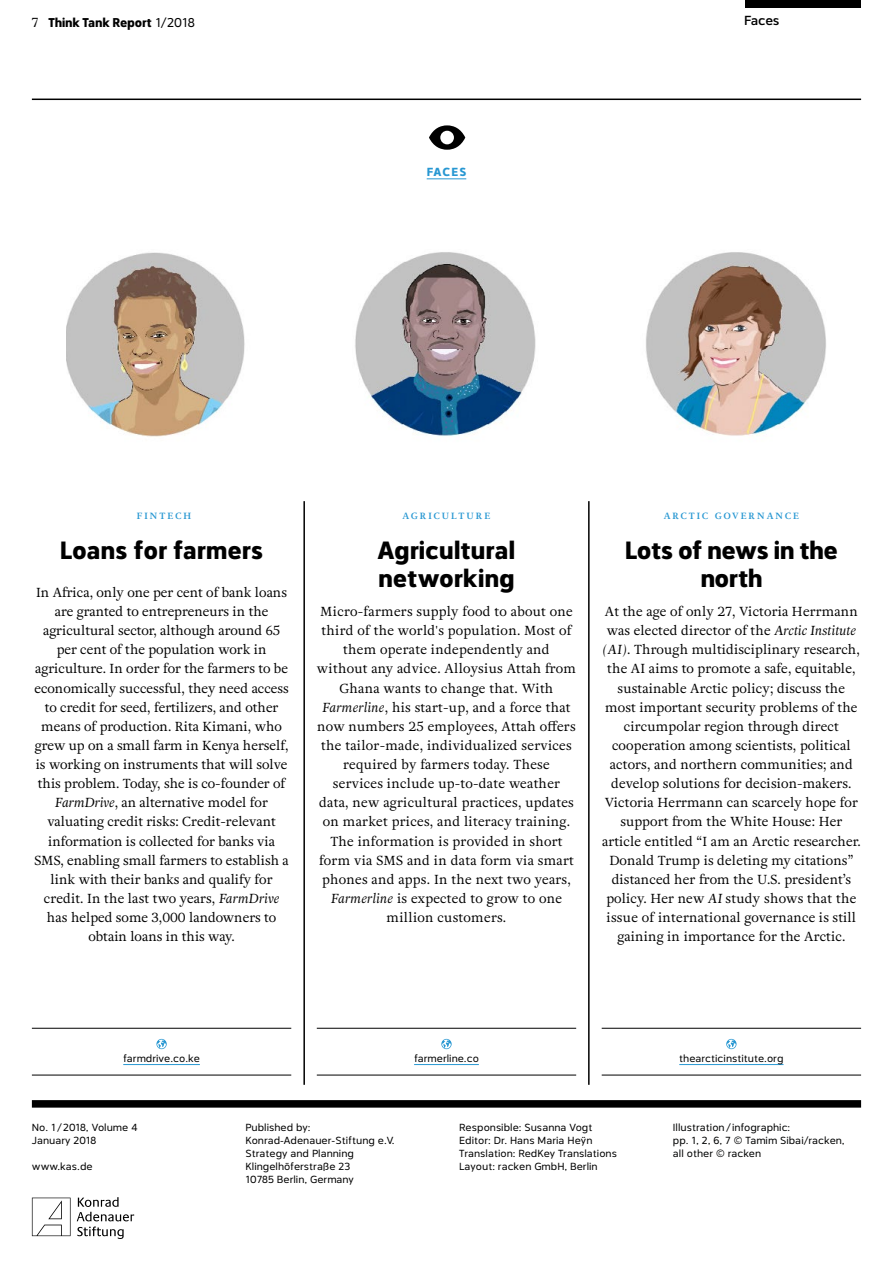
<style>
.page{position:relative;width:893px;height:1263px;background:#fff}
.page>*{position:absolute;margin:0;border:0;box-sizing:border-box;transform-origin:0 0}
.t1{font:900 25.5px/28.7px "Catesque";letter-spacing:-.01em;color:#000}
.t2{font:500 13.35px "Catesque";letter-spacing:-.02em;color:#000}
.t3{font:13.05px/19.2px "Adriane Text";letter-spacing:.01em;color:#000;text-align:center}
.t4{font:900 13.05px "Catesque";letter-spacing:-.015em;color:#000}
.t5{font:900 12px "Catesque";letter-spacing:.095em;color:#2797d2}
.t6{font:10.5px/13.2px "Catesque";color:#000}
.t7{font:10.5px/13.2px "Catesque";color:#010202}
.t8{font:700 9px "Adriane Text";letter-spacing:.22em;color:#2797d2}
.s1{font-family:"Adriane Text";font-weight:400}
.s2{font-weight:400}
.s3{font-style:italic}
</style>
<div class="page">
<hr style="left:303px;top:501px;width:2px;height:584px;background:#000">
<hr style="left:588px;top:501px;width:2px;height:584px;background:#000">
<div style="left:32px;top:1100px;width:829px;height:7px;background:#000"></div>
<hr style="left:427px;top:179px;width:39px;height:1px;background:#2797d2">
<svg style="left:429px;top:125px;width:36px;height:25px"></svg>
<hr style="left:32px;top:99px;width:829px;height:1px;background:#000">
<svg style="left:32px;top:1197px;width:39px;height:39px"></svg>
<svg style="left:77px;top:1197px;width:57px;height:42px"></svg>
<div style="left:746px;top:0;width:115px;height:8px;background:#000"></div>
<hr style="left:32px;top:1075px;width:259px;height:1px;background:#000">
<hr style="left:32px;top:1028px;width:259px;height:1px;background:#000">
<hr style="left:123px;top:1064px;width:77px;height:1px;background:#2797d2">
<svg style="left:156px;top:1039px;width:11px;height:10px"></svg>
<hr style="left:317px;top:1075px;width:259px;height:1px;background:#000">
<hr style="left:317px;top:1028px;width:259px;height:1px;background:#000">
<hr style="left:414px;top:1064px;width:65px;height:1px;background:#2797d2">
<svg style="left:441px;top:1039px;width:11px;height:10px"></svg>
<hr style="left:602px;top:1075px;width:259px;height:1px;background:#000">
<hr style="left:602px;top:1028px;width:259px;height:1px;background:#000">
<hr style="left:679px;top:1064px;width:104px;height:1px;background:#2797d2">
<svg style="left:726px;top:1039px;width:10px;height:10px"></svg>
<img style="left:66px;top:252px;width:760px;height:185px">
<p class="t4" style="left:32px;top:15px;width:164px"><span class="s1">7</span> Think Tank Report <span class="s2">1/2018</span></p>
<p class="t5" style="left:427px;top:165px;width:41px">FACES</p>
<p class="t2" style="left:744px;top:12px;width:37px">Faces</p>
<p class="t8" style="left:137px;top:510px;width:56px">FINTECH</p>
<h1 class="t1" style="left:60px;top:535px;width:205px">Loans for farmers</h1>
<p class="t3" style="left:34px;top:582px;width:256px">In Africa, only one per cent of bank loans are granted to entrepreneurs in the agricultural sector, although around 65 per cent of the population work in agriculture. In order for the farmers to be economically successful, they need access to credit for seed, fertilizers, and other means of production. Rita Kimani, who grew up on a small farm in Kenya herself, is working on instruments that will solve this problem. Today, she is co-founder of <span class="s3">FarmDrive</span>, an alternative model for valuating credit risks: Credit-relevant information is collected for banks via SMS, enabling small farmers to establish a link with their banks and qualify for credit. In the last two years, <span class="s3">FarmDrive </span>has helped some 3,000 landowners to obtain loans in this way.</p>
<p class="t8" style="left:402px;top:510px;width:90px">AGRICULTURE</p>
<h1 class="t1" style="left:377px;top:535px;width:140px">Agricultural networking</h1>
<p class="t3" style="left:317px;top:602px;width:261px">Micro-farmers supply food to about one third of the world's population. Most of them operate independently and without any advice. Alloysius Attah from Ghana wants to change that. With <span class="s3">Farmerline</span>, his start-up, and a force that now numbers 25 employees, Attah offers the tailor-made, individualized services required by farmers today. These services include up-to-date weather data, new agricultural practices, updates on market prices, and literacy training.<br>The information is provided in short form via SMS and in data form via smart phones and apps. In the next two years, <span class="s3">Farmerline</span> is expected to grow to one million customers.</p>
<p class="t8" style="left:664px;top:510px;width:137px">ARCTIC GOVERNANCE</p>
<h1 class="t1" style="left:625px;top:535px;width:215px;text-align:center">Lots of news in the north</h1>
<p class="t3" style="left:602px;top:602px;width:260px">At the age of only 27, Victoria Herrmann was elected director of the <span class="s3">Arctic Institute (AI)</span>. Through multidisciplinary research, the AI aims to promote a safe, equitable, sustainable Arctic policy; discuss the most important security problems of the circumpolar region through direct cooperation among scientists, political actors, and northern communities; and develop solutions for decision-makers.<br>Victoria Herrmann can scarcely hope for support from the White House: Her article entitled “I am an Arctic researcher.<br>Donald Trump is deleting my citations” distanced her from the U.S. president’s policy. Her new <span class="s3">AI</span> study shows that the issue of international governance is still gaining in importance for the Arctic.</p>
<p class="t6" style="left:123px;top:1052px;width:78px">farmdrive.co.ke</p>
<p class="t6" style="left:414px;top:1052px;width:66px">farmerline.co</p>
<p class="t6" style="left:679px;top:1052px;width:106px">thearcticinstitute.org</p>
<p class="t6" style="left:32px;top:1120px;width:107px">No. 1 /2018, Volume 4<br>January 2018</p>
<p class="t6" style="left:32px;top:1160px;width:62px">www.kas.de</p>
<p class="t6" style="left:246px;top:1120px;width:150px">Published by:<br>Konrad-Adenauer-Stiftung e.V.<br>Strategy and Planning<br>Klingelhöferstraße 23<br>10785 Berlin, Germany</p>
<p class="t6" style="left:459px;top:1120px;width:159px">Responsible: Susanna Vogt<br>Editor: Dr. Hans Maria Heÿn<br>Translation: RedKey Translations<br>Layout: racken GmbH, Berlin</p>
<p class="t7" style="left:673px;top:1120px;width:173px">Illustration/ infographic:<br>pp. 1, 2, 6, 7 © Tamim Sibai/racken, all other © racken</p>
</div>
